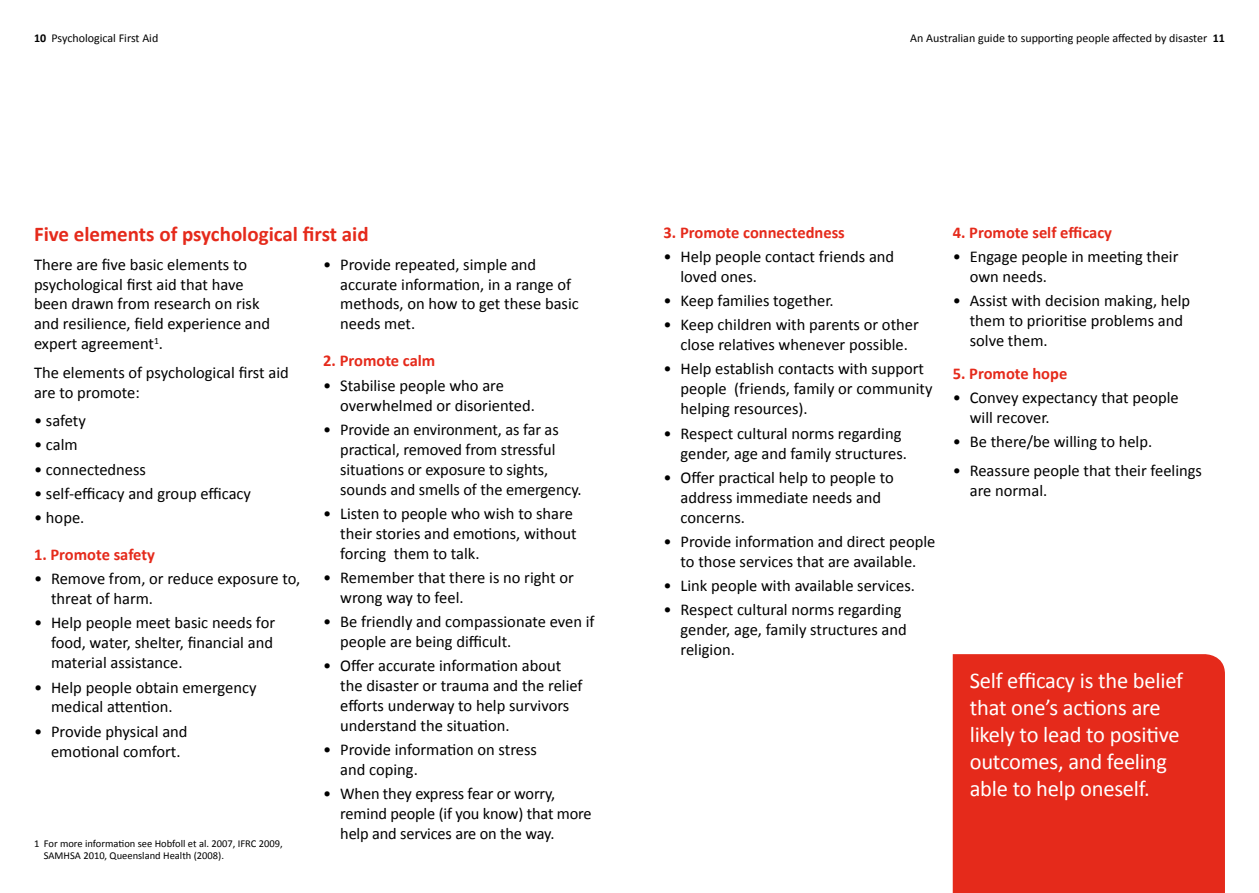
<style>
.page{position:relative;width:1259px;height:893px;background:#fff}
.page>*{position:absolute;margin:0;border:0;box-sizing:border-box;transform-origin:0 0}
.t1{font:22.5px/27px "Calibri";letter-spacing:-.01em;color:#fff}
.t2{font:700 21px "Calibri";color:#e52a1b}
.t3{font:16.5px/20px "Calibri";color:#000}
.t4{font:700 16.5px "Calibri";color:#e52a1b}
.t5{font:12px "Calibri";color:#000}
.t6{font:10.5px/12px "Calibri";color:#000}
.s1{font-weight:700}
</style>
<div class="page">
<div style="left:952px;top:654px;width:273px;height:239px;background:#e52a1b"></div>
<p class="t5" style="left:34px;top:31px;width:126px"><span class="s1">10</span> Psychological First Aid</p>
<p class="t5" style="left:910px;top:31px;width:316px">An Australian guide to supporting people affected by disaster <span class="s1">11</span></p>
<p class="t2" style="left:34px;top:221px;width:336px">Five elements of psychological first aid</p>
<p class="t3" style="left:34px;top:253px;width:238px">There are five basic elements to psychological first aid that have been drawn from research on risk and resilience, field experience and expert agreement<sup>1</sup>.</p>
<p class="t3" style="left:34px;top:362px;width:256px">The elements of psychological first aid are to promote:</p>
<p class="t3" style="left:34px;top:410px;width:53px">• safety</p>
<p class="t3" style="left:34px;top:434px;width:45px">• calm</p>
<p class="t3" style="left:34px;top:458px;width:114px">• connectedness</p>
<p class="t3" style="left:34px;top:483px;width:218px">• self-efficacy and group efficacy</p>
<p class="t3" style="left:34px;top:507px;width:52px">• hope.</p>
<p class="t4" style="left:34px;top:544px;width:122px">1. Promote safety</p>
<p class="t3" style="left:51px;top:568px;width:251px;text-indent:-17px">• Remove from, or reduce exposure to, threat of harm.</p>
<p class="t3" style="left:51px;top:612px;width:226px;text-indent:-17px">• Help people meet basic needs for food, water, shelter, financial and material assistance.</p>
<p class="t3" style="left:51px;top:676px;width:207px;text-indent:-17px">• Help people obtain emergency medical attention.</p>
<p class="t3" style="left:51px;top:720px;width:138px;text-indent:-17px">• Provide physical and emotional comfort.</p>
<p class="t3" style="left:340px;top:253px;width:240px;text-indent:-17px">• Provide repeated, simple and accurate information, in a range of methods, on how to get these basic needs met.</p>
<p class="t4" style="left:323px;top:351px;width:114px">2. Promote calm</p>
<p class="t3" style="left:340px;top:374px;width:196px;text-indent:-17px">• Stabilise people who are overwhelmed or disoriented.</p>
<p class="t3" style="left:340px;top:418px;width:243px;text-indent:-17px">• Provide an environment, as far as practical, removed from stressful situations or exposure to sights, sounds and smells of the emergency.</p>
<p class="t3" style="left:340px;top:503px;width:238px;text-indent:-17px">• Listen to people who wish to share their stories and emotions, without forcing them to talk.</p>
<p class="t3" style="left:340px;top:567px;width:235px;text-indent:-17px">• Remember that there is no right or wrong way to feel.</p>
<p class="t3" style="left:340px;top:611px;width:256px;text-indent:-17px">• Be friendly and compassionate even if people are being difficult.</p>
<p class="t3" style="left:340px;top:655px;width:244px;text-indent:-17px">• Offer accurate information about the disaster or trauma and the relief efforts underway to help survivors understand the situation.</p>
<p class="t3" style="left:340px;top:739px;width:198px;text-indent:-17px">• Provide information on stress and coping.</p>
<p class="t3" style="left:340px;top:783px;width:253px;text-indent:-17px">• When they express fear or worry, remind people (if you know) that more help and services are on the way.</p>
<p class="t6" style="left:44px;top:837px;width:240px;text-indent:-10px">1 For more information see Hobfoll et al. 2007, IFRC 2009,<br>SAMHSA 2010, Queensland Health (2008).</p>
<p class="t4" style="left:663px;top:222px;width:183px">3. Promote connectedness</p>
<p class="t3" style="left:680px;top:246px;width:215px;text-indent:-17px">• Help people contact friends and loved ones.</p>
<p class="t3" style="left:663px;top:290px;width:172px">• Keep families together.</p>
<p class="t3" style="left:663px;top:314px;width:257px;text-align:center">• Keep children with parents or other close relatives whenever possible.</p>
<p class="t3" style="left:680px;top:358px;width:253px;text-indent:-17px">• Help establish contacts with support people (friends, family or community helping resources).</p>
<p class="t3" style="left:680px;top:422px;width:228px;text-indent:-17px">• Respect cultural norms regarding gender, age and family structures.</p>
<p class="t3" style="left:680px;top:466px;width:215px;text-indent:-17px">• Offer practical help to people to address immediate needs and concerns.</p>
<p class="t3" style="left:663px;top:531px;width:273px;text-align:center">• Provide information and direct people to those services that are available.</p>
<p class="t3" style="left:663px;top:575px;width:253px">• Link people with available services.</p>
<p class="t3" style="left:680px;top:599px;width:228px;text-indent:-17px">• Respect cultural norms regarding gender, age, family structures and religion.</p>
<p class="t4" style="left:952px;top:222px;width:161px">4. Promote self efficacy</p>
<p class="t3" style="left:969px;top:246px;width:210px;text-indent:-17px">• Engage people in meeting their own needs.</p>
<p class="t3" style="left:969px;top:290px;width:222px;text-indent:-17px">• Assist with decision making, help them to prioritise problems and solve them.</p>
<p class="t4" style="left:952px;top:363px;width:116px">5. Promote hope</p>
<p class="t3" style="left:969px;top:387px;width:210px;text-indent:-17px">• Convey expectancy that people will recover.</p>
<p class="t3" style="left:952px;top:431px;width:201px">• Be there/be willing to help.</p>
<p class="t3" style="left:969px;top:459px;width:234px;text-indent:-17px">• Reassure people that their feelings are normal.</p>
<h1 class="t1" style="left:969px;top:666px;width:215px">Self efficacy is the belief that one’s actions are likely to lead to positive outcomes, and feeling able to help oneself.</h1>
</div>
